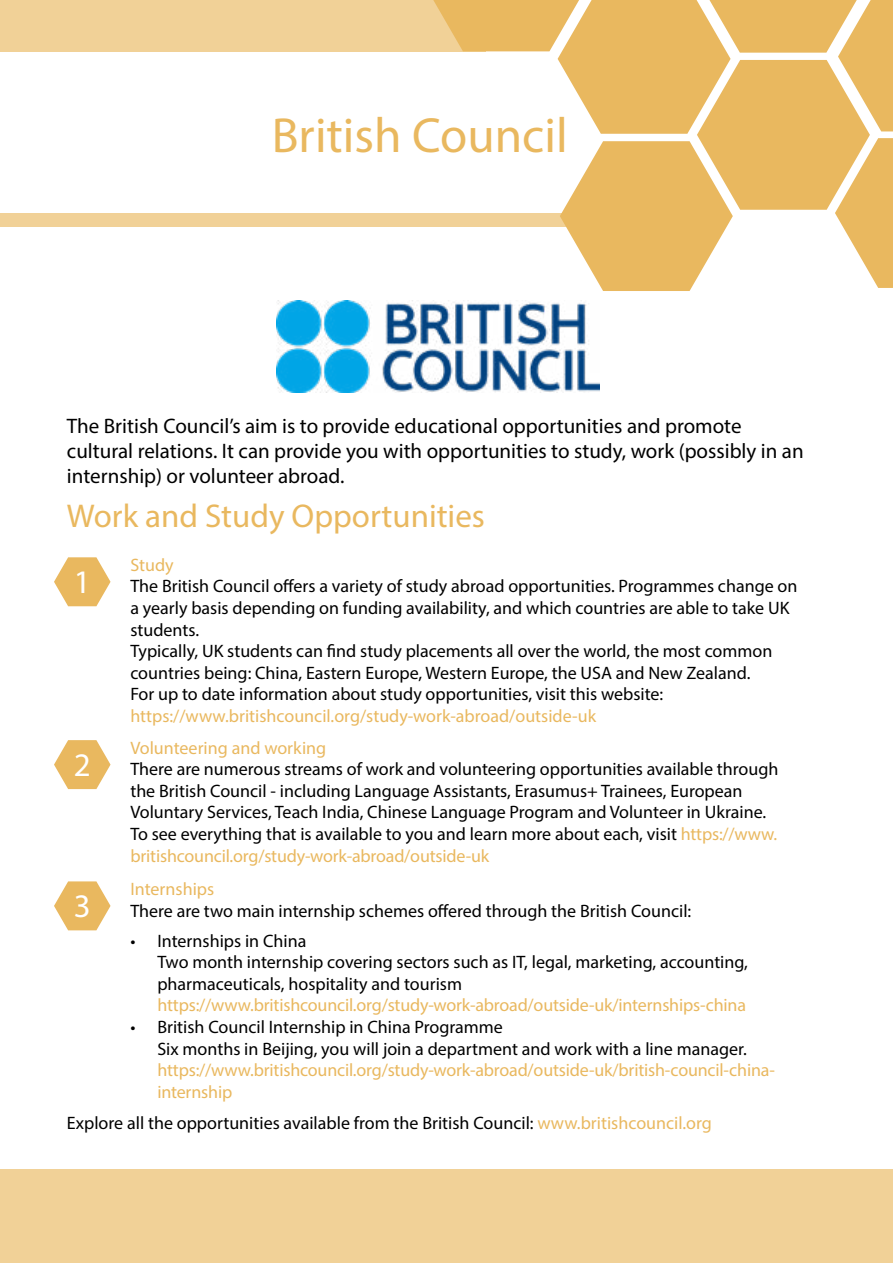
<style>
.page{position:relative;width:893px;height:1263px;background:#fff}
.page>*{position:absolute;margin:0;border:0;box-sizing:border-box;transform-origin:0 0}
.t1{font:49.5px "Myriad Pro";color:#e9b85f}
.t2{font:33px "Myriad Pro";color:#e9b85f}
.t3{font:33px "Myriad Pro";color:#fff}
.t4{font:21px/25.2px "Myriad Pro";color:#000}
.t5{font:18px/21.6px "Myriad Pro";color:#000}
.t6{font:18px/21.6px "Myriad Pro";letter-spacing:-.01em;color:#e9b85f}
.s1{color:#e9b85f}
</style>
<div class="page">
<div style="left:0;top:0;width:486px;height:51px;background:#f1d197"></div>
<div style="left:0;top:214px;width:599px;height:13px;background:#f1d197"></div>
<div style="left:0;top:1169px;width:893px;height:94px;background:#f1d197"></div>
<svg style="left:433px;top:0;width:460px;height:291px"></svg>
<img style="left:277px;top:300px;width:322px;height:93px">
<svg style="left:54px;top:557px;width:57px;height:49px"></svg>
<svg style="left:54px;top:740px;width:57px;height:49px"></svg>
<svg style="left:54px;top:881px;width:57px;height:49px"></svg>
<h1 class="t1" style="left:272px;top:105px;width:297px">British Council</h1>
<p class="t4" style="left:67px;top:413px;width:738px">The British Council’s aim is to provide educational opportunities and promote cultural relations. It can provide you with opportunities to study, work (possibly in an internship) or volunteer abroad.</p>
<h2 class="t2" style="left:67px;top:495px;width:419px">Work and Study Opportunities</h2>
<h2 class="t3" style="left:74px;top:562px;width:18px">1</h2>
<p class="t6" style="left:130px;top:554px;width:45px">Study</p>
<p class="t5" style="left:130px;top:575px;width:669px">The British Council offers a variety of study abroad opportunities. Programmes change on a yearly basis depending on funding availability, and which countries are able to take UK students.<br>Typically, UK students can find study placements all over the world, the most common countries being: China, Eastern Europe, Western Europe, the USA and New Zealand.<br>For up to date information about study opportunities, visit this website:</p>
<p class="t6" style="left:130px;top:705px;width:467px">https://www.britishcouncil.org/study-work-abroad/outside-uk</p>
<h2 class="t3" style="left:74px;top:744px;width:18px">2</h2>
<p class="t6" style="left:130px;top:736px;width:197px">Volunteering and working</p>
<p class="t5" style="left:130px;top:758px;width:650px">There are numerous streams of work and volunteering opportunities available through the British Council - including Language Assistants, Erasumus+ Trainees, European Voluntary Services, Teach India, Chinese Language Program and Volunteer in Ukraine.<br>To see everything that is available to you and learn more about each, visit <span class="s1">https://www. britishcouncil.org/study-work-abroad/outside-uk</span></p>
<p class="t6" style="left:130px;top:878px;width:85px">Internships</p>
<p class="t5" style="left:130px;top:899px;width:562px">There are two main internship schemes offered through the British Council:</p>
<p class="t5" style="left:157px;top:929px;width:592px;text-indent:-27px">• Internships in China<br>Two month internship covering sectors such as IT, legal, marketing, accounting, pharmaceuticals, hospitality and tourism</p>
<p class="t6" style="left:157px;top:994px;width:590px">https://www.britishcouncil.org/study-work-abroad/outside-uk/internships-china</p>
<p class="t5" style="left:157px;top:1016px;width:591px;text-indent:-27px">• British Council Internship in China Programme<br>Six months in Beijing, you will join a department and work with a line manager.</p>
<p class="t6" style="left:157px;top:1059px;width:619px">https://www.britishcouncil.org/study-work-abroad/outside-uk/british-council-china&shy;internship</p>
<p class="t5" style="left:67px;top:1111px;width:646px">Explore all the opportunities available from the British Council: <span class="s1">www.britishcouncil.org</span></p>
<h2 class="t3" style="left:74px;top:886px;width:18px">3</h2>
</div>
